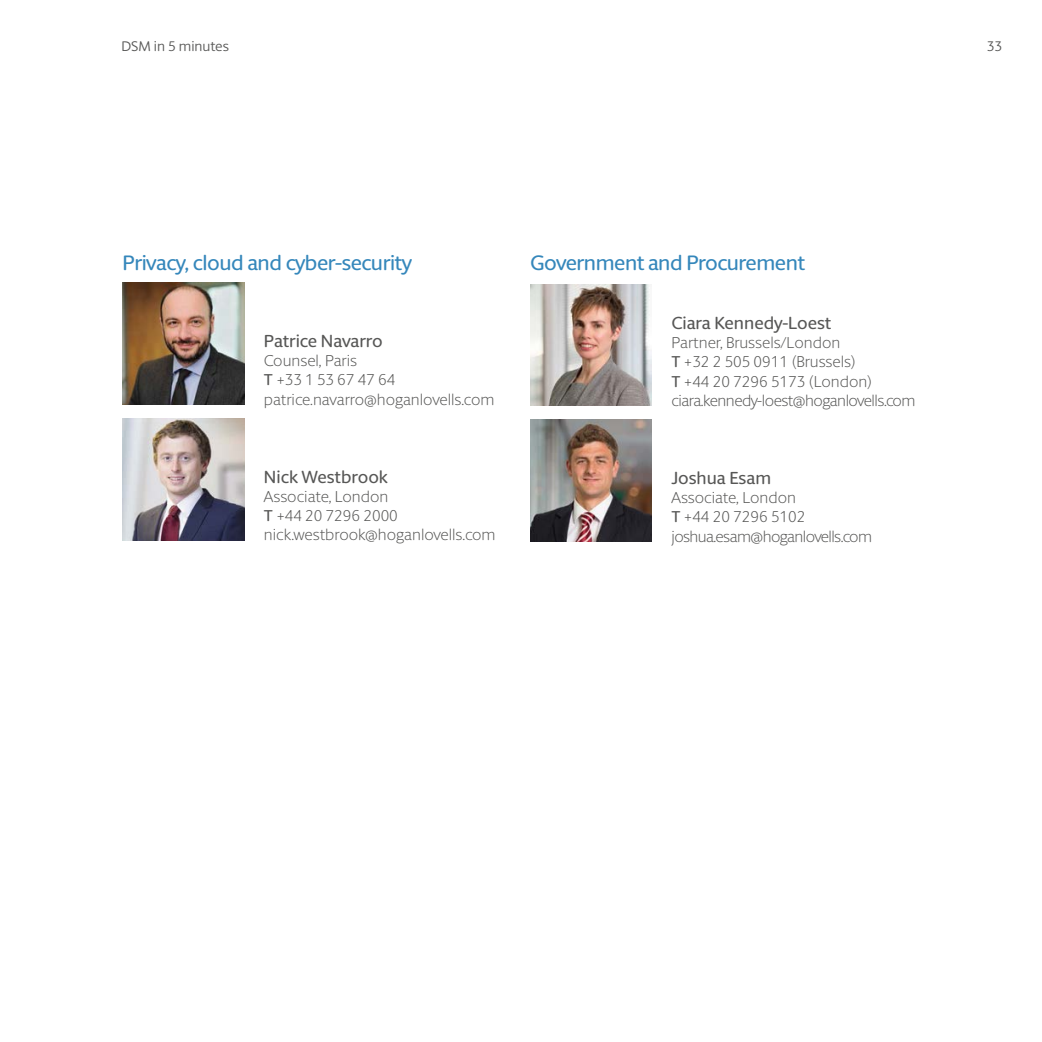
<style>
.page{position:relative;width:1042px;height:1042px;background:#fff}
.page>*{position:absolute;margin:0;border:0;box-sizing:border-box;transform-origin:0 0}
.t1{font:500 21px "Berlingske Sans Round";letter-spacing:-.02em;color:#3587bb}
.t2{font:500 17.5px "Berlingske Sans Round";color:#575756}
.t3{font:300 15.75px/19.2px "Berlingske Sans Round";letter-spacing:-.005em;color:#575756}
.t4{font:300 15.75px/19.2px "Berlingske Sans Round";letter-spacing:-.025em;color:#575756}
.t5{font:14px "Berlingske Sans Round";color:#575756}
.s1{font-weight:500}
</style>
<div class="page">
<img style="left:123px;top:283px;width:121px;height:121px">
<img style="left:123px;top:418px;width:121px;height:122px">
<img style="left:530px;top:284px;width:122px;height:122px">
<img style="left:530px;top:420px;width:122px;height:121px">
<p class="t5" style="left:122px;top:37px;width:109px">DSM in 5 minutes</p>
<p class="t5" style="left:986px;top:37px;width:17px">33</p>
<h1 class="t1" style="left:123px;top:248px;width:291px">Privacy, cloud and cyber-security</h1>
<h1 class="t1" style="left:530px;top:248px;width:276px">Government and Procurement</h1>
<p class="t2" style="left:264px;top:329px;width:120px">Patrice Navarro</p>
<p class="t3" style="left:264px;top:350px;width:232px">Counsel, Paris<br><span class="s1">T</span> +33 1 53 67 47 64 patrice.navarro@hoganlovells.com</p>
<p class="t2" style="left:264px;top:464px;width:125px">Nick Westbrook</p>
<p class="t3" style="left:264px;top:486px;width:233px">Associate, London<br><span class="s1">T</span> +44 20 7296 2000 nick.westbrook@hoganlovells.com</p>
<p class="t2" style="left:671px;top:311px;width:161px">Ciara Kennedy-Loest</p>
<p class="t3" style="left:671px;top:332px;width:246px">Partner, Brussels/London<br><span class="s1">T</span> +32 2 505 0911 (Brussels)<br><span class="s1">T</span> +44 20 7296 5173 (London) ciara.kennedy-loest@hoganlovells.com</p>
<p class="t2" style="left:671px;top:465px;width:101px">Joshua Esam</p>
<p class="t4" style="left:671px;top:487px;width:202px">Associate, London<br><span class="s1">T</span> +44 20 7296 5102 joshua.esam@hoganlovells.com</p>
</div>
